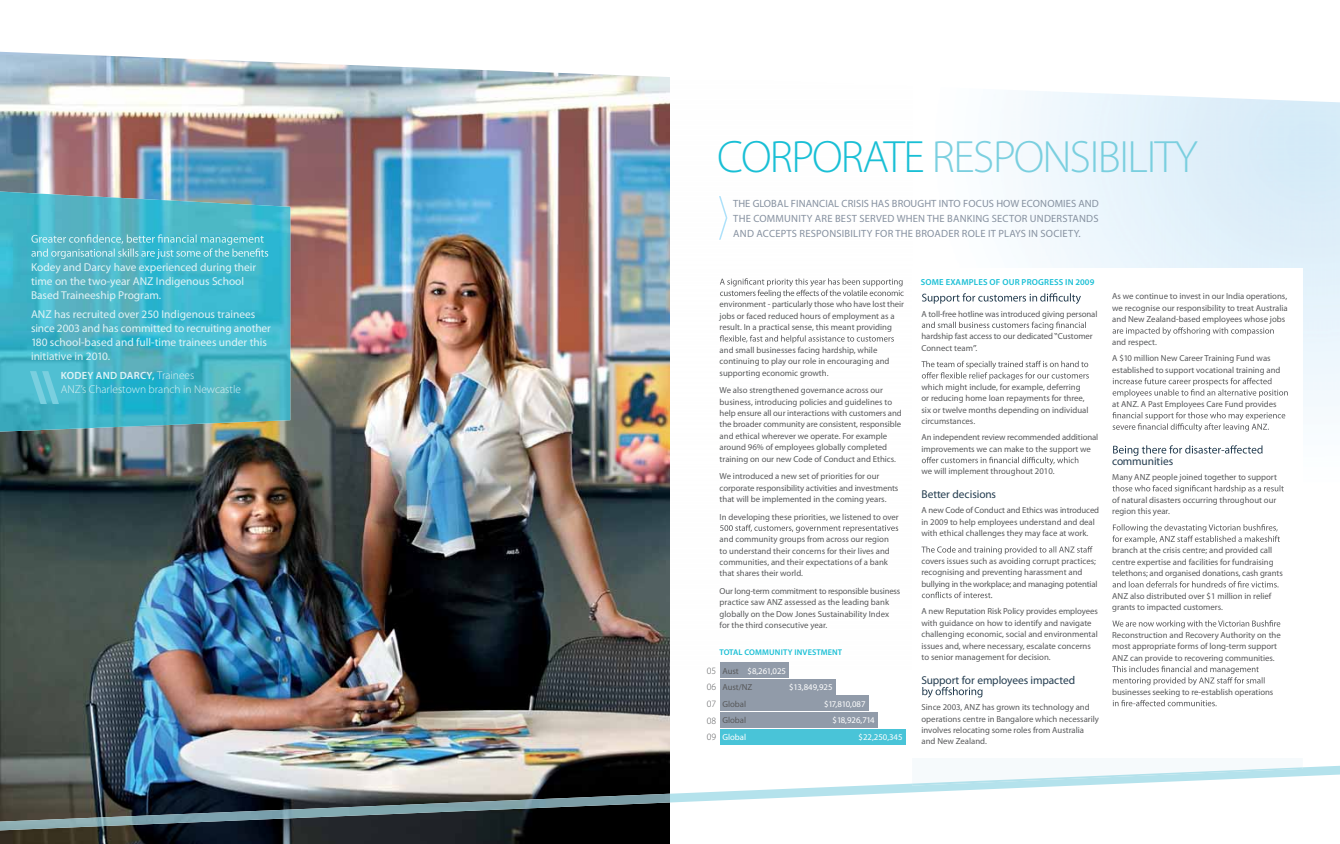
<style>
.page{position:relative;width:1340px;height:844px;background:#fff}
.page>*{position:absolute;margin:0;border:0;box-sizing:border-box;transform-origin:0 0}
.t1{font:300 45.5px "Myriad Pro";letter-spacing:-.03em;color:#7acfdf}
.t2{font:11.38px/14px "Myriad Pro";color:#e0f3f6}
.t3{font:11.38px "Myriad Pro";color:#243d50}
.t4{font:300 11.38px "Myriad Pro";color:#e0f3f6}
.t5{font:10.5px/14.9px "Myriad Pro";letter-spacing:.02em;color:#8691a0;text-align:justify}
.t6{font:600 10.5px "Myriad Pro";letter-spacing:.02em;color:#e0f3f6}
.t7{font:300 9.62px/16.5px "Myriad Pro";color:#58595b;text-align:justify}
.t8{font:8.75px/11.4px "Myriad Pro";color:#58595b}
.t9{font:8.75px "Myriad Pro";color:#fff}
.t10{font:600 8.75px "Myriad Pro";letter-spacing:.02em;color:#19bfd5}
.t11{font:600 8.31px "Myriad Pro";letter-spacing:.02em;color:#19bfd5}
.s1{font-weight:300;font-size:11.38px}
.s2{color:#19bfd5}
.s3{color:#fff}
.s4{font-family:"Verdana";font-size:7.88px}
</style>
<div class="page">
<img style="left:0;top:102px;width:670px;height:741px">
<img style="left:0;top:191px;width:290px;height:240px">
<svg style="left:31px;top:234px;width:237px;height:25px;background:#62c2d1"></svg>
<svg style="left:719px;top:196px;width:8px;height:44px"></svg>
<svg style="left:720px;top:278px;width:183px;height:20px"></svg>
<svg style="left:719px;top:335px;width:174px;height:8px"></svg>
<svg style="left:720px;top:524px;width:178px;height:8px"></svg>
<div style="left:720px;top:662px;width:68px;height:15px;background:#919ba9"></div>
<div style="left:720px;top:679px;width:115px;height:15px;background:#919ba9"></div>
<div style="left:720px;top:695px;width:148px;height:15px;background:#919ba9"></div>
<div style="left:720px;top:712px;width:157px;height:15px;background:#919ba9"></div>
<div style="left:720px;top:729px;width:185px;height:15px;background:#49c4d8"></div>
<svg style="left:0;top:51px;width:1329px;height:51px"></svg>
<svg style="left:922px;top:293px;width:158px;height:11px"></svg>
<svg style="left:921px;top:321px;width:163px;height:9px"></svg>
<svg style="left:921px;top:360px;width:167px;height:20px"></svg>
<svg style="left:921px;top:456px;width:157px;height:9px"></svg>
<svg style="left:921px;top:546px;width:171px;height:8px"></svg>
<svg style="left:921px;top:591px;width:71px;height:7px"></svg>
<svg style="left:922px;top:686px;width:60px;height:11px"></svg>
<svg style="left:1112px;top:327px;width:161px;height:8px"></svg>
<svg style="left:1112px;top:378px;width:175px;height:19px"></svg>
<svg style="left:1112px;top:412px;width:173px;height:19px"></svg>
<svg style="left:1113px;top:445px;width:149px;height:10px"></svg>
<svg style="left:1112px;top:485px;width:171px;height:8px"></svg>
<svg style="left:1112px;top:524px;width:167px;height:19px"></svg>
<svg style="left:1112px;top:581px;width:166px;height:6px"></svg>
<svg style="left:1112px;top:620px;width:168px;height:8px"></svg>
<svg style="left:1112px;top:665px;width:152px;height:20px"></svg>
<svg style="left:1112px;top:699px;width:104px;height:7px"></svg>
<svg style="left:30px;top:371px;width:29px;height:33px"></svg>
<img style="left:0;top:793px;width:670px;height:37px">
<svg style="left:670px;top:765px;width:669px;height:37px"></svg>
<p class="t2" style="left:31px;top:261px;width:227px">Kodey and Darcy have experienced during their time on the two-year ANZ Indigenous School<br>Based Traineeship Program.</p>
<p class="t2" style="left:31px;top:308px;width:241px">ANZ has recruited over 250 Indigenous trainees since 2003 and has committed to recruiting another 180 school-based and full-time trainees under this initiative in 2010.</p>
<p class="t6" style="left:61px;top:369px;width:135px">KODEY AND DARCY, <span class="s1">Trainees</span></p>
<p class="t4" style="left:61px;top:385px;width:182px">ANZ’s Charlestown branch in Newcastle</p>
<p class="t1" style="left:717px;top:141px;width:482px"><span class="s2">CORPORATE</span> RESPONSIBILITY</p>
<p class="t5" style="left:733px;top:197px;width:367px">THE GLOBAL FINANCIAL CRISIS HAS BROUGHT INTO FOCUS HOW ECONOMIES AND THE COMMUNITY ARE BEST SERVED WHEN THE BANKING SECTOR UNDERSTANDS AND ACCEPTS RESPONSIBILITY FOR THE BROADER ROLE IT PLAYS IN SOCIETY.</p>
<p class="t8" style="left:719px;top:299px;width:186px">environment - particularly those who have lost their jobs or faced reduced hours of employment as a result. In a practical sense, this meant providing</p>
<p class="t8" style="left:719px;top:345px;width:171px">and small businesses facing hardship, while continuing to play our role in encouraging and supporting economic growth.</p>
<p class="t8" style="left:719px;top:385px;width:184px">We also strengthened governance across our business, introducing policies and guidelines to help ensure all our interactions with customers and the broader community are consistent, responsible and ethical wherever we operate. For example around 96% of employees globally completed training on our new Code of Conduct and Ethics.</p>
<p class="t8" style="left:719px;top:471px;width:180px">We introduced a new set of priorities for our corporate responsibility activities and investments that will be implemented in the coming years.</p>
<p class="t8" style="left:719px;top:511px;width:181px">In developing these priorities, we listened to over</p>
<p class="t8" style="left:719px;top:534px;width:172px">and community groups from across our region to understand their concerns for their lives and communities, and their expectations of a bank that shares their world.</p>
<p class="t8" style="left:719px;top:586px;width:182px">Our long-term commitment to responsible business practice saw ANZ assessed as the leading bank globally on the Dow Jones Sustainability Index for the third consecutive year.</p>
<p class="t11" style="left:719px;top:646px;width:124px">TOTAL COMMUNITY INVESTMENT</p>
<p class="t9" style="left:747px;top:667px;width:40px">$8,261,025</p>
<p class="t9" style="left:789px;top:683px;width:45px">$13,849,925</p>
<p class="t9" style="left:824px;top:700px;width:43px">$17,810,087</p>
<p class="t9" style="left:832px;top:716px;width:44px">$18,926,714</p>
<p class="t9" style="left:858px;top:733px;width:46px">$22,250,345</p>
<p class="t7" style="left:706px;top:663px;width:11px">05<br>06<br>07<br>08<br>09</p>
<p class="t8" style="left:722px;top:663px;width:32px;line-height:16.2px">Aust<br>Aust/NZ</p>
<p class="t8" style="left:722px;top:696px;width:25px;line-height:16.4px;text-align:justify">Global Global <span class="s3">Global</span></p>
<p class="t10" style="left:920px;top:276px;width:175px">SOME EXAMPLES OF OUR PROGRESS IN 2009</p>
<p class="t8" style="left:921px;top:309px;width:177px">A toll-free hotline was introduced giving personal</p>
<p class="t8" style="left:921px;top:331px;width:173px">hardship fast access to our dedicated <span class="s4">“</span>Customer<br>Connect team<span class="s4">”</span>.</p>
<p class="t8" style="left:921px;top:382px;width:168px">which might include, for example, deferring or reducing home loan repayments for three, six or twelve months depending on individual circumstances.</p>
<p class="t8" style="left:921px;top:432px;width:178px">An independent review recommended additional improvements we can make to the support we</p>
<p class="t8" style="left:921px;top:466px;width:135px">we will implement throughout 2010.</p>
<p class="t3" style="left:921px;top:490px;width:76px">Better decisions</p>
<p class="t8" style="left:921px;top:505px;width:179px">A new Code of Conduct and Ethics was introduced in 2009 to help employees understand and deal with ethical challenges they may face at work.</p>
<p class="t8" style="left:921px;top:556px;width:177px">covers issues such as avoiding corrupt practices; recognising and preventing harassment and bullying in the workplace; and managing potential</p>
<p class="t8" style="left:921px;top:606px;width:178px">A new Reputation Risk Policy provides employees with guidance on how to identify and navigate challenging economic, social and environmental issues and, where necessary, escalate concerns to senior management for decision.</p>
<p class="t3" style="left:921px;top:675px;width:155px">Support for employees impacted</p>
<p class="t8" style="left:921px;top:702px;width:179px">Since 2003, ANZ has grown its technology and operations centre in Bangalore which necessarily involves relocating some roles from Australia and New Zealand.</p>
<p class="t8" style="left:1112px;top:292px;width:177px;text-align:justify">As we continue to invest in our India operations, we recognise our responsibility to treat Australia and New Zealand-based employees whose jobs</p>
<p class="t8" style="left:1112px;top:335px;width:160px;line-height:16.4px">and respect.<br>A $10 million New Career Training Fund was</p>
<p class="t8" style="left:1112px;top:365px;width:170px">established to support vocational training and</p>
<p class="t8" style="left:1112px;top:399px;width:166px">at ANZ. A Past Employees Care Fund provides</p>
<p class="t3" style="left:1112px;top:456px;width:63px">communities</p>
<p class="t8" style="left:1112px;top:472px;width:166px">Many ANZ people joined together to support</p>
<p class="t8" style="left:1112px;top:495px;width:166px">of natural disasters occurring throughout our region this year.</p>
<p class="t8" style="left:1112px;top:545px;width:172px">branch at the crisis centre; and provided call centre expertise and facilities for fundraising telethons; and organised donations, cash grants</p>
<p class="t8" style="left:1112px;top:591px;width:161px">ANZ also distributed over $1 million in relief grants to impacted customers.</p>
<p class="t8" style="left:1112px;top:630px;width:170px">Reconstruction and Recovery Authority on the most appropriate forms of long-term support<br>ANZ can provide to recovering communities.</p>
<p class="t8" style="left:1112px;top:687px;width:162px">businesses seeking to re-establish operations</p>
</div>
